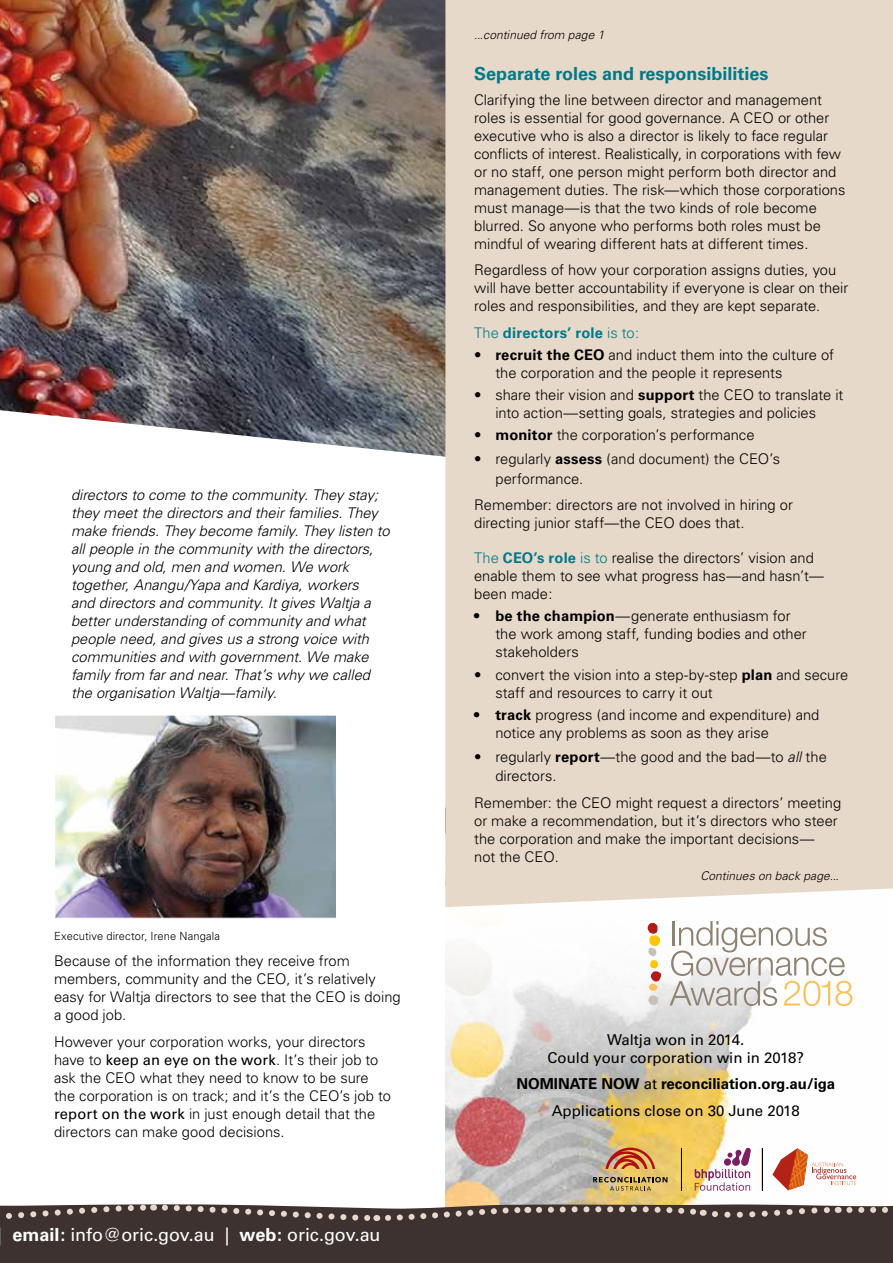
<style>
.page{position:relative;width:893px;height:1263px;background:#fff}
.page>*{position:absolute;margin:0;border:0;box-sizing:border-box;transform-origin:0 0}
.t1{font:18px "Univers";letter-spacing:-.005em;color:#fff}
.t2{font:700 18px "Univers";color:#007988}
.t3{font:700 15px/26.5px "Univers";color:#000;text-align:center}
.t4{font:15px/18px "Univers";color:#000;text-align:center}
.t5{font:300 14.7px/18px "Univers";color:#000}
.t6{font:italic 300 14.7px/18px "Univers";color:#000}
.t7{font:700 14.7px "Univers";letter-spacing:.015em;color:#007988}
.t8{font:italic 300 12px "Univers";letter-spacing:.01em;color:#000}
.t9{font:300 11.25px "Univers";letter-spacing:.01em;color:#000}
.s1{font-weight:400}
.s2{font-weight:700}
.s3{font-weight:300}
.s4{color:#007988}
.s5{font-weight:700;color:#007988}
.s6{font-style:italic}
</style>
<div class="page">
<img style="left:445px;top:1080px;width:412px;height:121px">
<svg style="left:445px;top:958px;width:408px;height:122px"></svg>
<svg style="left:647px;top:923px;width:15px;height:82px"></svg>
<svg style="left:670px;top:921px;width:182px;height:85px"></svg>
<img style="left:0;top:0;width:445px;height:457px">
<div style="left:445px;top:0;width:448px;height:907px;background:#e7d9c9"></div>
<img style="left:56px;top:716px;width:279px;height:201px">
<div style="left:54px;top:714px;width:283px;height:205px;border:1px solid #fff"></div>
<div style="left:0;top:1224px;width:893px;height:39px;background:#3d3230"></div>
<svg style="left:0;top:1201px;width:893px;height:23px;background:#736863"></svg>
<svg style="left:593px;top:1177px;width:74px;height:13px"></svg>
<svg style="left:605px;top:1147px;width:50px;height:22px"></svg>
<hr style="left:681px;top:1148px;width:1px;height:42px;background:#000">
<hr style="left:762px;top:1148px;width:1px;height:42px;background:#000">
<svg style="left:695px;top:1147px;width:56px;height:44px"></svg>
<svg style="left:772px;top:1148px;width:84px;height:42px"></svg>
<p class="t6" style="left:71px;top:486px;width:320px">directors to come to the community. They stay; they meet the directors and their families. They make friends. They become family. They listen to all people in the community with the directors, young and old, men and women. We work together, Anangu/Yapa and Kardiya, workers<br>and directors and community. It gives Waltja a better understanding of community and what people need, and gives us a strong voice with communities and with government. We make family from far and near. That’s why we called the organisation Waltja—family.</p>
<p class="t9" style="left:54px;top:929px;width:168px">Executive director, Irene Nangala</p>
<p class="t5" style="left:54px;top:952px;width:348px">Because of the information they receive from members, community and the CEO, it’s relatively easy for Waltja directors to see that the CEO is doing a good job.</p>
<p class="t5" style="left:54px;top:1033px;width:338px">However your corporation works, your directors have to <span class="s1">keep an eye on the work</span>. It’s their job to ask the CEO what they need to know to be sure the corporation is on track; and it’s the CEO’s job to <span class="s1">report on the work</span> in just enough detail that the directors can make good decisions.</p>
<p class="t1" style="left:-2px;top:1224px;width:384px">| <span class="s2">email:</span> info@oric.gov.au | <span class="s2">web:</span> oric.gov.au</p>
<p class="t8" style="left:474px;top:28px;width:132px">...continued from page 1</p>
<p class="t2" style="left:474px;top:63px;width:296px">Separate roles and responsibilities</p>
<p class="t5" style="left:474px;top:90px;width:373px">Clarifying the line between director and management roles is essential for good governance. A CEO or other executive who is also a director is likely to face regular conflicts of interest. Realistically, in corporations with few or no staff, one person might perform both director and management duties. The risk—which those corporations must manage—is that the two kinds of role become blurred. So anyone who performs both roles must be mindful of wearing different hats at different times.</p>
<p class="t5" style="left:474px;top:261px;width:376px">Regardless of how your corporation assigns duties, you will have better accountability if everyone is clear on their roles and responsibilities, and they are kept separate.</p>
<p class="t7" style="left:474px;top:324px;width:166px"><span class="s3">The</span> directors’ role <span class="s3">is to:</span></p>
<p class="t5" style="left:495px;top:346px;width:340px;text-indent:-21px">• <span class="s2">recruit the CEO</span> and induct them into the culture of the corporation and the people it represents</p>
<p class="t5" style="left:474px;top:386px;width:371px;text-align:center">• share their vision and <span class="s2">support</span> the CEO to translate it into action—setting goals, strategies and policies</p>
<p class="t5" style="left:474px;top:426px;width:282px">• <span class="s2">monitor</span> the corporation’s performance</p>
<p class="t5" style="left:495px;top:449px;width:286px;line-height:19.5px;text-indent:-21px">• regularly <span class="s2">assess</span> (and document) the CEO’s performance.</p>
<p class="t5" style="left:474px;top:496px;width:320px">Remember: directors are not involved in hiring or directing junior staff—the CEO does that.</p>
<p class="t5" style="left:474px;top:549px;width:351px"><span class="s4">The</span> <span class="s5">CEO’s role</span> <span class="s4">is to</span> realise the directors’ vision and enable them to see what progress has—and hasn’t— been made:</p>
<p class="t5" style="left:495px;top:607px;width:313px;text-indent:-21px"><span class="s2">• be the champion</span>—generate enthusiasm for the work among staff, funding bodies and other stakeholders</p>
<p class="t5" style="left:495px;top:665px;width:354px;text-indent:-21px">• convert the vision into a step-by-step <span class="s2">plan</span> and secure staff and resources to carry it out</p>
<p class="t5" style="left:495px;top:706px;width:325px;text-indent:-21px"><span class="s2">• track</span> progress (and income and expenditure) and notice any problems as soon as they arise</p>
<p class="t5" style="left:495px;top:747px;width:333px;line-height:19.5px;text-indent:-21px">• regularly <span class="s2">report</span>—the good and the bad—to <span class="s6">all</span> the directors.</p>
<p class="t5" style="left:474px;top:793px;width:369px">Remember: the CEO might request a directors’ meeting or make a recommendation, but it’s directors who steer the corporation and make the important decisions—<br>not the CEO.</p>
<p class="t8" style="left:700px;top:869px;width:140px">Continues on back page...</p>
<p class="t4" style="left:547px;top:1030px;width:258px">Waltja won in 2014.<br>Could your corporation win in 2018?</p>
<p class="t3" style="left:516px;top:1070px;width:320px">NOMINATE NOW <span class="s1">at</span> reconciliation.org.au/iga<br><span class="s1">Applications close on 30 June 2018</span></p>
</div>
